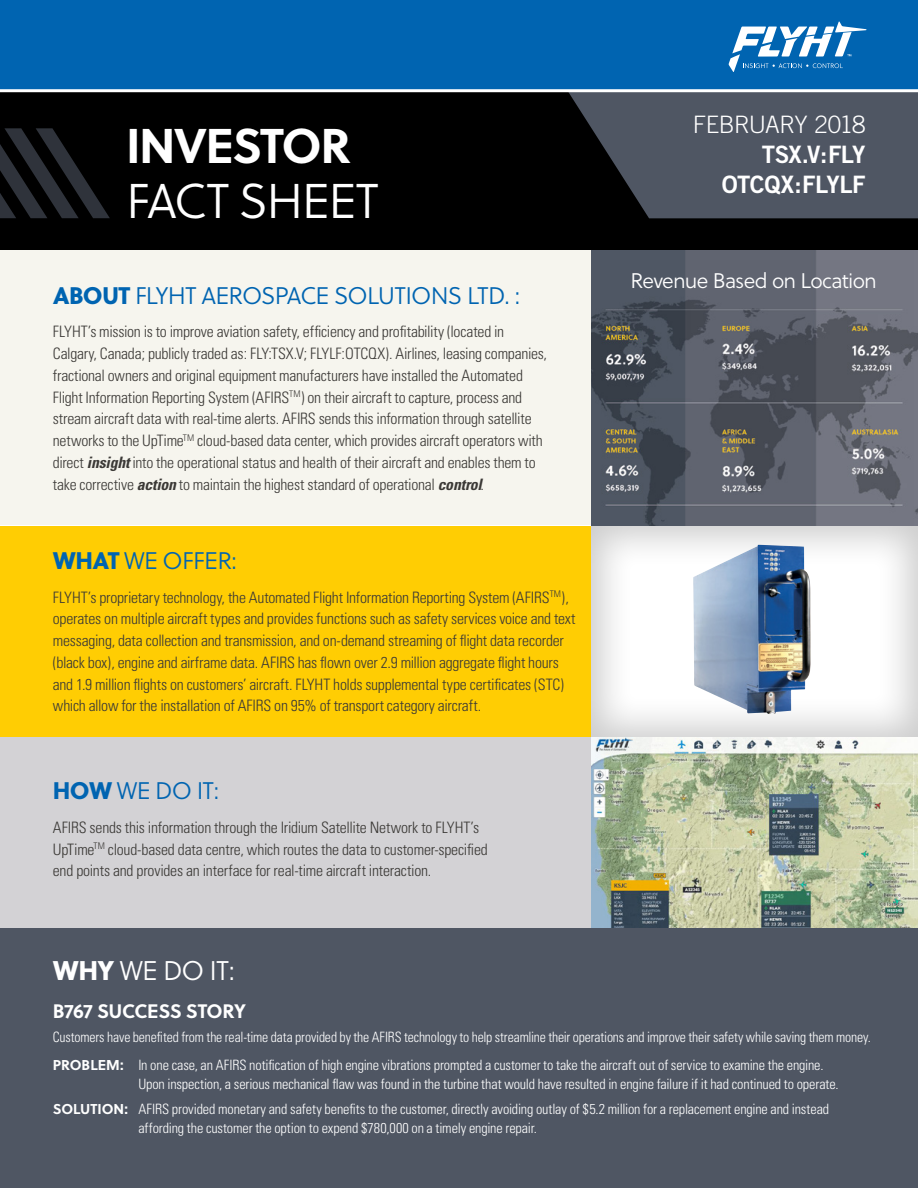
<style>
.page{position:relative;width:918px;height:1188px;background:#fff}
.page>*{position:absolute;margin:0;border:0;box-sizing:border-box;transform-origin:0 0}
.t1{font:300 48.75px "Soleil";letter-spacing:-.03em;color:#fff}
.t2{font:700 48.75px "Soleil";letter-spacing:-.03em;color:#fff}
.t3{font:300 27px "Soleil";color:#fff}
.t4{font:300 24px "Soleil";letter-spacing:-.03em;color:#0064b1}
.t5{font:24px/30px "Trade Gothic Bold Two";letter-spacing:-.02em;color:#fff;text-align:right}
.t6{font:300 24px "Trade Gothic";letter-spacing:-.035em;color:#fff}
.t7{font:300 21.15px "Soleil";letter-spacing:-.035em;color:#fff}
.t8{font:700 19.5px "Soleil";letter-spacing:-.015em;color:#fff}
.t9{font:300 condensed 15.75px/21.8px "Univers";letter-spacing:-.015em;color:#3b3936}
.t10{font:300 condensed 14.25px/28.5px "Univers";letter-spacing:-.01em;color:#fff}
.s1{font-weight:800}
.s2{font-weight:700;font-style:italic}
.s3{font-family:"Soleil";font-weight:700;font-stretch:normal}
</style>
<div class="page">
<div style="left:0;top:928px;width:918px;height:260px;background:#4f5663"></div>
<div style="left:0;top:526px;width:918px;height:212px;background:#ffcd03"></div>
<div style="left:0;top:81px;width:918px;height:170px;background:#000"></div>
<svg style="left:550px;top:92px;width:368px;height:126px;fill:#4f5663"></svg>
<div style="left:0;top:251px;width:918px;height:274px;background:#f6f5ee"></div>
<div style="left:0;top:738px;width:918px;height:190px;background:#d3d2d5"></div>
<div style="left:0;top:0;width:918px;height:91px;background:#0064b1"></div>
<svg style="left:0;top:128px;width:110px;height:90px"></svg>
<div style="left:591px;top:525px;width:327px;height:214px;background:#000;opacity:.2"></div>
<img style="left:591px;top:738px;width:327px;height:190px">
<hr style="left:0;top:89px;width:918px;height:3px;background:#fff">
<img style="left:591px;top:251px;width:327px;height:274px">
<svg style="left:729px;top:21px;width:137px;height:51px"></svg>
<h1 class="t2" style="left:126px;top:108px;width:227px">INVESTOR</h1>
<h1 class="t1" style="left:126px;top:167px;width:254px">FACT SHEET</h1>
<h3 class="t4" style="left:53px;top:279px;width:469px"><span class="s1">ABOUT</span> FLYHT AEROSPACE SOLUTIONS LTD. :</h3>
<p class="t9" style="left:53px;top:321px;width:496px">FLYHT’s mission is to improve aviation safety, efficiency and profitability (located in Calgary, Canada; publicly traded as: FLY:TSX.V; FLYLF:OTCQX). Airlines, leasing companies, fractional owners and original equipment manufacturers have installed the Automated Flight Information Reporting System (AFIRS<sup>TM</sup>) on their aircraft to capture, process and stream aircraft data with real-time alerts. AFIRS sends this information through satellite networks to the UpTime<sup>TM</sup> cloud-based data center, which provides aircraft operators with direct <span class="s2">insight</span> into the operational status and health of their aircraft and enables them to take corrective <span class="s2">action</span> to maintain the highest standard of operational <span class="s2">control</span>.</p>
<h3 class="t4" style="left:53px;top:544px;width:186px"><span class="s1">WHAT</span> WE OFFER:</h3>
<p class="t9" style="left:53px;top:586px;width:524px">FLYHT’s proprietary technology, the Automated Flight Information Reporting System (AFIRS<sup>TM</sup>), operates on multiple aircraft types and provides functions such as safety services voice and text messaging, data collection and transmission, and on-demand streaming of flight data recorder (black box), engine and airframe data. AFIRS has flown over 2.9 million aggregate flight hours and 1.9 million flights on customers’ aircraft. FLYHT holds supplemental type certificates (STC) which allow for the installation of AFIRS on 95% of transport category aircraft.</p>
<h3 class="t4" style="left:53px;top:774px;width:168px"><span class="s1">HOW</span> WE DO IT:</h3>
<p class="t9" style="left:53px;top:816px;width:437px">AFIRS sends this information through the Iridium Satellite Network to FLYHT’s<br>UpTime<sup>TM</sup> cloud-based data centre, which routes the data to customer-specified end points and provides an interface for real-time aircraft interaction.</p>
<h2 class="t3" style="left:53px;top:951px;width:184px"><span class="s1">WHY</span> WE DO IT:</h2>
<h3 class="t6" style="left:693px;top:111px;width:174px">FEBRUARY 2018</h3>
<h3 class="t5" style="left:722px;top:139px;width:145px">TSX.V:FLY<br>OTCQX:FLYLF</h3>
<h3 class="t7" style="left:631px;top:266px;width:248px">Revenue Based on Location</h3>
<p class="t8" style="left:53px;top:996px;width:194px">B767 SUCCESS STORY</p>
<p class="t10" style="left:53px;top:1022px;width:819px">Customers have benefited from the real-time data provided by the AFIRS technology to help streamline their operations and improve their safety while saving them money.<br><span class="s3">PROBLEM:</span> In one case, an AFIRS notification of high engine vibrations prompted a customer to take the aircraft out of service to examine the engine.</p>
<p class="t10" style="left:53px;top:1071px;width:787px;line-height:25.5px;text-indent:86px">Upon inspection, a serious mechanical flaw was found in the turbine that would have resulted in engine failure if it had continued to operate.<br><span class="s3">SOLUTION:</span> AFIRS provided monetary and safety benefits to the customer, directly avoiding outlay of $5.2 million for a replacement engine and instead</p>
<p class="t10" style="left:138px;top:1114px;width:400px">affording the customer the option to expend $780,000 on a timely engine repair.</p>
</div>
